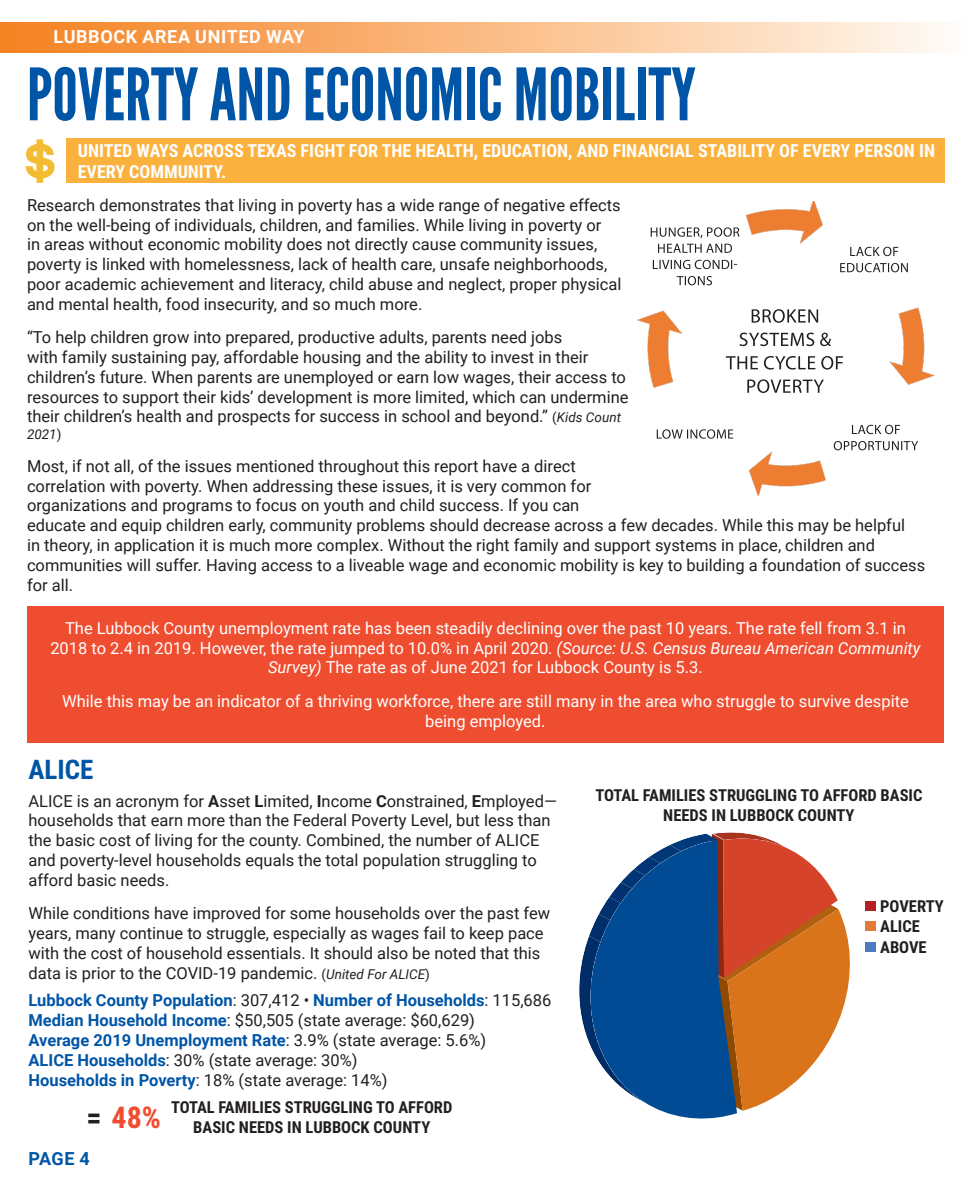
<style>
.page{position:relative;width:972px;height:1188px;background:#fff}
.page>*{position:absolute;margin:0;border:0;box-sizing:border-box;transform-origin:0 0}
.t1{font:72px "League Gothic";color:#0155a7}
.t2{font:700 30px "Roboto Condensed";color:#ef4d30}
.t3{font:700 27px "Roboto Condensed";color:#0155a7}
.t4{font:700 18px/21.6px "Roboto Condensed";color:#fff}
.t5{font:700 18px "Roboto";letter-spacing:.035em;color:#fff}
.t6{font:700 18px "Roboto";color:#0155a7}
.t7{font:16.5px/19.8px "Roboto";color:#231f20}
.t8{font:16.5px/19.8px "Roboto";color:#fff;text-align:center}
.t9{font:700 16.5px/19.8px "Roboto Condensed";color:#231f20;text-align:center}
.t10{font:700 16.5px "Roboto";color:#0155a7}
.t11{font:italic 13.5px "Roboto";color:#231f20}
.s1{font-size:13.5px}
.s2{font-style:italic;font-size:13.5px}
.s3{font-style:normal}
.s4{font-style:italic}
.s5{font-weight:700}
.s6{font-weight:400;color:#231f20}
.s7{font-weight:700;color:#0155a7}
.s8{color:#231f20}
</style>
<div class="page">
<div style="left:0;top:23px;width:969px;height:29px;background:linear-gradient(to right,#f5801d,#fffaf3)"></div>
<div style="left:67px;top:138px;width:878px;height:45px;background:#fbb13e"></div>
<img style="left:25px;top:139px;width:30px;height:44px">
<div style="left:27px;top:606px;width:917px;height:137px;background:#ef4d30"></div>
<svg style="left:579px;top:832px;width:271px;height:287px"></svg>
<div style="left:865px;top:942px;width:10px;height:10px;background:#4e7abe"></div>
<div style="left:865px;top:921px;width:10px;height:10px;background:#e17b35"></div>
<div style="left:865px;top:901px;width:10px;height:9px;background:#b22025"></div>
<img style="left:637px;top:201px;width:298px;height:294px">
<svg style="left:840px;top:263px;width:68px;height:9px"></svg>
<svg style="left:850px;top:247px;width:48px;height:9px"></svg>
<svg style="left:747px;top:379px;width:77px;height:14px"></svg>
<svg style="left:726px;top:356px;width:117px;height:14px"></svg>
<svg style="left:740px;top:333px;width:91px;height:13px"></svg>
<svg style="left:752px;top:309px;width:66px;height:14px"></svg>
<svg style="left:677px;top:276px;width:35px;height:9px"></svg>
<svg style="left:653px;top:260px;width:84px;height:9px"></svg>
<svg style="left:658px;top:244px;width:74px;height:9px"></svg>
<svg style="left:651px;top:227px;width:89px;height:11px"></svg>
<svg style="left:834px;top:441px;width:84px;height:9px"></svg>
<svg style="left:852px;top:425px;width:48px;height:9px"></svg>
<svg style="left:657px;top:429px;width:76px;height:10px"></svg>
<p class="t5" style="left:54px;top:24px;width:253px">LUBBOCK AREA UNITED WAY</p>
<p class="t1" style="left:27px;top:52px;width:670px">POVERTY AND ECONOMIC MOBILITY</p>
<p class="t4" style="left:78px;top:139px;width:859px">UNITED WAYS ACROSS TEXAS FIGHT FOR THE HEALTH, EDUCATION, AND FINANCIAL STABILITY OF EVERY PERSON IN<br>EVERY COMMUNITY.</p>
<p class="t7" style="left:27px;top:194px;width:596px">Research demonstrates that living in poverty has a wide range of negative effects on the well-being of individuals, children, and families. While living in poverty or<br>in areas without economic mobility does not directly cause community issues, poverty is linked with homelessness, lack of health care, unsafe neighborhoods, poor academic achievement and literacy, child abuse and neglect, proper physical and mental health, food insecurity, and so much more.</p>
<p class="t7" style="left:27px;top:327px;width:603px">“To help children grow into prepared, productive adults, parents need jobs<br>with family sustaining pay, affordable housing and the ability to invest in their children’s future. When parents are unemployed or earn low wages, their access to resources to support their kids’ development is more limited, which can undermine their children’s health and prospects for success in school and beyond.” <span class="s1">(</span><span class="s2">Kids Count</span></p>
<p class="t11" style="left:27px;top:424px;width:36px">2021<span class="s3">)</span></p>
<p class="t7" style="left:27px;top:455px;width:900px">Most, if not all, of the issues mentioned throughout this report have a direct<br>correlation with poverty. When addressing these issues, it is very common for<br>organizations and programs to focus on youth and child success. If you can<br>educate and equip children early, community problems should decrease across a few decades. While this may be helpful<br>in theory, in application it is much more complex. Without the right family and support systems in place, children and communities will suffer. Having access to a liveable wage and economic mobility is key to building a foundation of success for all.</p>
<p class="t8" style="left:50px;top:617px;width:872px">The Lubbock County unemployment rate has been steadily declining over the past 10 years. The rate fell from 3.1 in<br>2018 to 2.4 in 2019. However, the rate jumped to 10.0% in April 2020. <span class="s4">(Source: U.S. Census Bureau American Community<br>Survey)</span> The rate as of June 2021 for Lubbock County is 5.3.</p>
<p class="t8" style="left:62px;top:690px;width:848px">While this may be an indicator of a thriving workforce, there are still many in the area who struggle to survive despite being employed.</p>
<p class="t3" style="left:28px;top:750px;width:67px">ALICE</p>
<p class="t7" style="left:28px;top:790px;width:530px">ALICE is an acronym for <span class="s5">A</span>sset <span class="s5">L</span>imited, <span class="s5">I</span>ncome <span class="s5">C</span>onstrained, <span class="s5">E</span>mployed— households that earn more than the Federal Poverty Level, but less than the basic cost of living for the county. Combined, the number of ALICE and poverty-level households equals the total population struggling to afford basic needs.</p>
<p class="t7" style="left:28px;top:903px;width:523px">While conditions have improved for some households over the past few years, many continue to struggle, especially as wages fail to keep pace with the cost of household essentials. It should also be noted that this data is prior to the COVID-19 pandemic. <span class="s1">(</span><span class="s2">United For ALICE</span><span class="s1">)</span></p>
<p class="t10" style="left:28px;top:989px;width:524px">Lubbock County Population<span class="s6">: 307,412 •</span> Number of Households<span class="s6">: 115,686</span></p>
<p class="t7" style="left:28px;top:1010px;width:448px"><span class="s7">Median Household Income</span>: $50,505 (state average: $60,629)</p>
<p class="t10" style="left:28px;top:1029px;width:459px">Average 2019 Unemployment Rate<span class="s6">: 3.9% (state average: 5.6%)</span></p>
<p class="t7" style="left:28px;top:1049px;width:331px"><span class="s7">ALICE Households</span>: 30% (state average: 30%)</p>
<p class="t7" style="left:28px;top:1069px;width:361px"><span class="s7">Households in Poverty</span>: 18% (state average: 14%)</p>
<p class="t2" style="left:86px;top:1097px;width:76px"><span class="s8">=</span> 48%</p>
<p class="t6" style="left:28px;top:1146px;width:63px">PAGE 4</p>
<p class="t9" style="left:171px;top:1097px;width:283px">TOTAL FAMILIES STRUGGLING TO AFFORD</p>
<p class="t9" style="left:193px;top:1117px;width:239px">BASIC NEEDS IN LUBBOCK COUNTY</p>
<p class="t9" style="left:595px;top:785px;width:329px">TOTAL FAMILIES STRUGGLING TO AFFORD BASIC<br>NEEDS IN LUBBOCK COUNTY</p>
<p class="t9" style="left:880px;top:895px;width:65px">POVERTY</p>
<p class="t9" style="left:880px;top:916px;width:41px">ALICE</p>
<p class="t9" style="left:880px;top:937px;width:48px">ABOVE</p>
</div>
